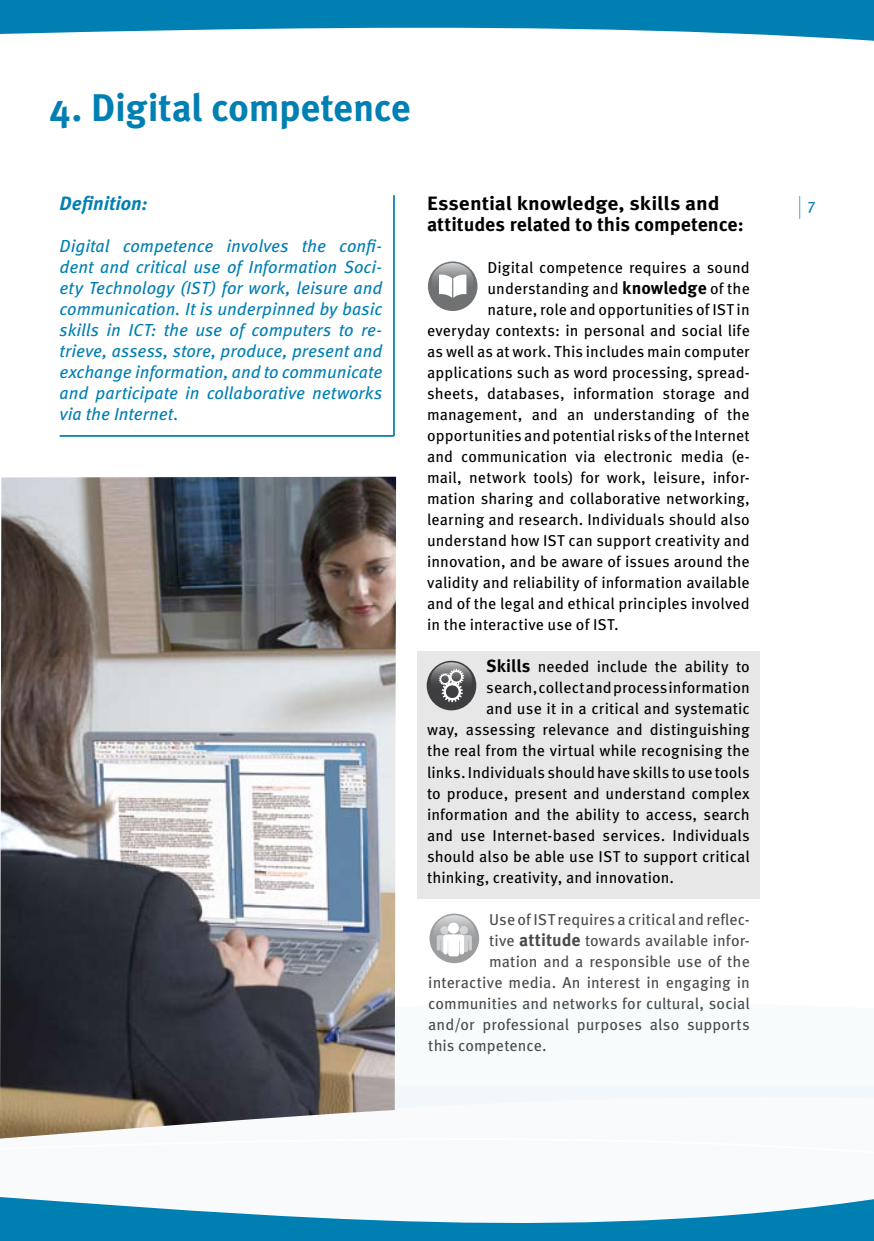
<style>
.page{position:relative;width:874px;height:1241px;background:#fff}
.page>*{position:absolute;margin:0;border:0;box-sizing:border-box;transform-origin:0 0}
.t1{font:700 38.5px "Meta Pro";letter-spacing:-.01em;color:#007fb3}
.t2{font:23.62px "Meta Pro";color:#007fb3;scale:.33 1}
.t3{font:700 19.25px/21px "Meta Pro";letter-spacing:-.005em;color:#000;scale:1.1 1}
.t4{font:italic 700 19.25px "Meta Pro";color:#007fb3}
.t5{font:italic 17.5px/21px "Meta Pro";color:#007fb3;text-align:justify}
.t6{font:15.75px "Meta Pro";letter-spacing:.005em;color:#000}
.t7{font:15.75px "Meta Pro";letter-spacing:.005em;color:#4b4b4d}
.s1{font-weight:700;font-size:17.5px}
.s2{font-size:15.75px}
</style>
<div class="page">
<div style="left:417px;top:650px;width:342px;height:248px;background:#e7e7e8"></div>
<div style="left:426px;top:660px;width:50px;height:50px;background:#3e3e40;border-radius:50%"></div>
<svg style="left:430px;top:662px;width:42px;height:40px"></svg>
<div style="left:429px;top:913px;width:50px;height:50px;background:#9c9d9f;border-radius:50%"></div>
<svg style="left:433px;top:915px;width:42px;height:41px"></svg>
<div style="left:427px;top:261px;width:50px;height:50px;background:#707173;border-radius:50%"></div>
<svg style="left:431px;top:263px;width:42px;height:36px"></svg>
<hr style="left:393px;top:195px;width:1px;height:241px;background:#007fb3">
<hr style="left:60px;top:435px;width:334px;height:2px;background:#007fb3">
<svg style="left:0;top:1085px;width:873px;height:155px"></svg>
<svg style="left:0;top:0;width:873px;height:41px;fill:#007fb3"></svg>
<img style="left:0;top:476px;width:396px;height:662px">
<h1 class="t1" style="left:50px;top:83px;width:362px">4. Digital competence</h1>
<p class="t4" style="left:60px;top:191px;width:89px">Definition:</p>
<p class="t5" style="left:60px;top:236px;width:324px">Digital competence involves the confi&shy;dent and critical use of Information Soci&shy;ety Technology (IST) for work, leisure and communication. It is underpinned by basic skills in ICT: the use of computers to re&shy;trieve, assess, store, produce, present and exchange information, and to communicate and participate in collaborative networks via the Internet.</p>
<p class="t3" style="left:427px;top:193px;width:289px">Essential knowledge, skills and attitudes related to this competence:</p>
<p class="t6" style="left:487px;top:258px;width:264px">Digital competence requires a sound</p>
<p class="t6" style="left:487px;top:279px;width:264px">understanding and <span class="s1">knowledge</span> of the</p>
<p class="t6" style="left:487px;top:300px;width:263px">nature, role and opportunities of IST in</p>
<p class="t6" style="left:427px;top:321px;width:324px">everyday contexts: in personal and social life</p>
<p class="t6" style="left:427px;top:342px;width:324px">as well as at work. This includes main computer</p>
<p class="t6" style="left:427px;top:363px;width:324px">applications such as word processing, spread-</p>
<p class="t6" style="left:427px;top:384px;width:324px">sheets, databases, information storage and</p>
<p class="t6" style="left:427px;top:405px;width:324px">management, and an understanding of the</p>
<p class="t6" style="left:427px;top:426px;width:324px">opportunities and potential risks of the Internet</p>
<p class="t6" style="left:427px;top:447px;width:324px">and communication via electronic media (e-</p>
<p class="t6" style="left:427px;top:468px;width:324px">mail, network tools) for work, leisure, infor-</p>
<p class="t6" style="left:427px;top:489px;width:324px">mation sharing and collaborative networking,</p>
<p class="t6" style="left:427px;top:510px;width:324px">learning and research. Individuals should also</p>
<p class="t6" style="left:427px;top:531px;width:324px">understand how IST can support creativity and</p>
<p class="t6" style="left:427px;top:552px;width:324px">innovation, and be aware of issues around the</p>
<p class="t6" style="left:427px;top:573px;width:324px">validity and reliability of information available</p>
<p class="t6" style="left:427px;top:594px;width:324px">and of the legal and ethical principles involved</p>
<p class="t6" style="left:427px;top:615px;width:193px">in the interactive use of IST.</p>
<p class="t6" style="left:486px;top:657px;width:265px"><span class="s1">Skills</span> needed include the ability to</p>
<p class="t6" style="left:486px;top:678px;width:265px">search, collect and process information</p>
<p class="t6" style="left:486px;top:699px;width:265px">and use it in a critical and systematic</p>
<p class="t6" style="left:427px;top:720px;width:324px">way, assessing relevance and distinguishing</p>
<p class="t6" style="left:427px;top:741px;width:324px">the real from the virtual while recognising the</p>
<p class="t6" style="left:427px;top:762px;width:324px">links. Individuals should have skills to use tools</p>
<p class="t6" style="left:427px;top:783px;width:324px">to produce, present and understand complex</p>
<p class="t6" style="left:427px;top:804px;width:324px">information and the ability to access, search</p>
<p class="t6" style="left:427px;top:825px;width:324px">and use Internet-based services. Individuals</p>
<p class="t6" style="left:427px;top:846px;width:324px">should also be able use IST to support critical</p>
<p class="t6" style="left:427px;top:867px;width:248px">thinking, creativity, and innovation.</p>
<p class="t7" style="left:489px;top:909px;width:262px">Use of IST requires a critical and reflec-</p>
<p class="t7" style="left:489px;top:930px;width:262px">tive <span class="s1">attitude</span> towards available infor-</p>
<p class="t7" style="left:489px;top:951px;width:262px">mation and a responsible use of the</p>
<p class="t7" style="left:428px;top:972px;width:323px">interactive media. An interest in engaging in</p>
<p class="t7" style="left:428px;top:993px;width:323px">communities and networks for cultural, social</p>
<p class="t7" style="left:428px;top:1014px;width:323px">and/or professional purposes also supports</p>
<p class="t7" style="left:428px;top:1035px;width:120px">this competence.</p>
<h2 class="t2" style="left:798px;top:191px;width:53px">| <span class="s2">7</span></h2>
</div>
